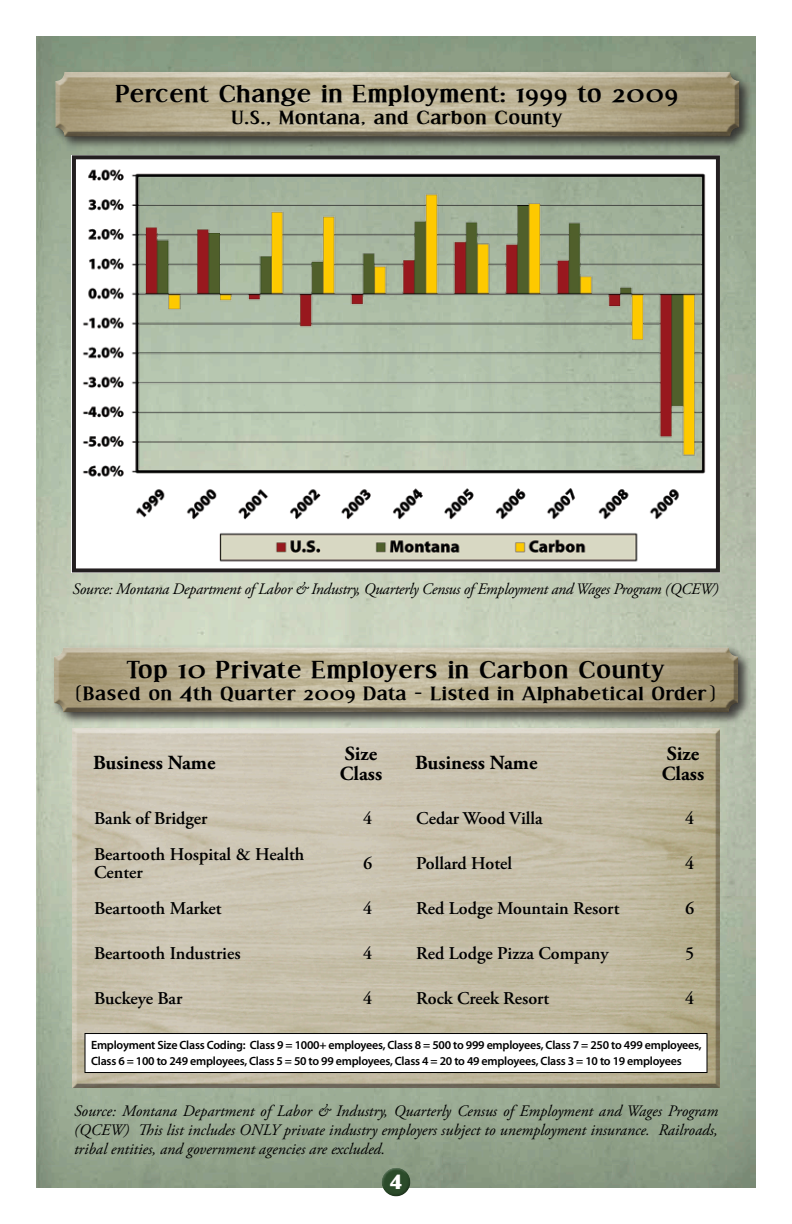
<style>
.page{position:relative;width:792px;height:1224px;background:#fff}
.page>*{position:absolute;margin:0;border:0;box-sizing:border-box;transform-origin:0 0}
.t1{font:700 22.4px "Effloresce";letter-spacing:.03em;color:#000;scale:1.25 1}
.t2{font:700 20px/20px "Adobe Garamond Pro";color:#000}
.t3{font:20px "Grenoble Heavy SF Bold";color:#fff}
.t4{font:600 18px/18px "Adobe Garamond Pro";color:#000}
.t5{font:700 17.6px "Effloresce";letter-spacing:.03em;color:#000;scale:1.25 1}
.t6{font:italic 16px/19.2px "Adobe Garamond Pro";letter-spacing:-.02em;color:#000;text-align:justify}
.t7{font:600 12px/16px "Myriad Pro";letter-spacing:-.02em;color:#000}
.s1{font-size:20.8px}
</style>
<div class="page">
<img style="left:36px;top:36px;width:720px;height:1152px">
<div style="left:380px;top:1164px;width:31px;height:26px;background:#fff;opacity:.75"></div>
<div style="left:381px;top:1173px;width:33px;height:25px;background:#231f20;opacity:.75"></div>
<div style="left:70px;top:726px;width:652px;height:364px;background:#231f20;opacity:.75"></div>
<div style="left:84px;top:1033px;width:624px;height:40px;background:#fff;border:1px solid #000"></div>
<div style="left:52px;top:69px;width:701px;height:81px;background:#231f20;opacity:.8"></div>
<div style="left:54px;top:72px;width:686px;height:66px;background:#231f20;opacity:.75"></div>
<div style="left:51px;top:644px;width:700px;height:81px;background:#231f20;opacity:.8"></div>
<div style="left:53px;top:647px;width:686px;height:66px;background:#231f20;opacity:.75"></div>
<img style="left:77px;top:160px;width:638px;height:407px">
<div style="left:72px;top:155px;width:648px;height:417px;border:4px solid #231f20"></div>
<h1 class="t1" style="left:116px;top:82px;width:452px">Percent Change in Employment: 1999 to 2009</h1>
<p class="t5" style="left:231px;top:108px;width:266px">U.S., Montana, and Carbon County</p>
<p class="t6" style="left:73px;top:580px;width:648px">Source: Montana Department of Labor &amp; Industry, Quarterly Census of Employment and Wages Program (QCEW)</p>
<h1 class="t1" style="left:126px;top:658px;width:432px">Top 10 Private Employers in Carbon County</h1>
<p class="t5" style="left:75px;top:684px;width:513px">(Based on <span class="s1">4</span>th Quarter 2009 Data - Listed in Alphabetical Order)</p>
<p class="t2" style="left:93px;top:753px;width:124px">Business Name</p>
<p class="t2" style="left:340px;top:744px;width:44px">Size<br>Class</p>
<p class="t2" style="left:415px;top:753px;width:124px">Business Name</p>
<p class="t2" style="left:662px;top:744px;width:44px">Size<br>Class</p>
<p class="t4" style="left:94px;top:810px;width:115px">Bank of Bridger</p>
<p class="t4" style="left:363px;top:810px;width:11px">4</p>
<p class="t4" style="left:94px;top:846px;width:212px">Beartooth Hospital &amp; Health<br>Center</p>
<p class="t4" style="left:363px;top:855px;width:11px">6</p>
<p class="t4" style="left:94px;top:900px;width:129px">Beartooth Market</p>
<p class="t4" style="left:363px;top:900px;width:11px">4</p>
<p class="t4" style="left:94px;top:945px;width:148px">Beartooth Industries</p>
<p class="t4" style="left:363px;top:945px;width:11px">4</p>
<p class="t4" style="left:94px;top:990px;width:90px">Buckeye Bar</p>
<p class="t4" style="left:363px;top:990px;width:11px">4</p>
<p class="t4" style="left:416px;top:810px;width:128px">Cedar Wood Villa</p>
<p class="t4" style="left:685px;top:810px;width:11px">4</p>
<p class="t4" style="left:416px;top:855px;width:97px">Pollard Hotel</p>
<p class="t4" style="left:685px;top:855px;width:11px">4</p>
<p class="t4" style="left:416px;top:900px;width:205px">Red Lodge Mountain Resort</p>
<p class="t4" style="left:685px;top:900px;width:11px">6</p>
<p class="t4" style="left:416px;top:945px;width:194px">Red Lodge Pizza Company</p>
<p class="t4" style="left:685px;top:945px;width:11px">5</p>
<p class="t4" style="left:416px;top:990px;width:135px">Rock Creek Resort</p>
<p class="t4" style="left:685px;top:990px;width:11px">4</p>
<p class="t7" style="left:91px;top:1036px;width:612px">Employment Size Class Coding: Class 9 = 1000+ employees, Class 8 = 500 to 999 employees, Class 7 = 250 to 499 employees,<br>Class 6 = 100 to 249 employees, Class 5 = 50 to 99 employees, Class 4 = 20 to 49 employees, Class 3 = 10 to 19 employees</p>
<p class="t6" style="left:74px;top:1101px;width:646px">Source: Montana Department of Labor &amp; Industry, Quarterly Census of Employment and Wages Program (QCEW) This list includes ONLY private industry employers subject to unemployment insurance. Railroads, tribal entities, and government agencies are excluded.</p>
<p class="t3" style="left:390px;top:1170px;width:14px">4</p>
</div>
